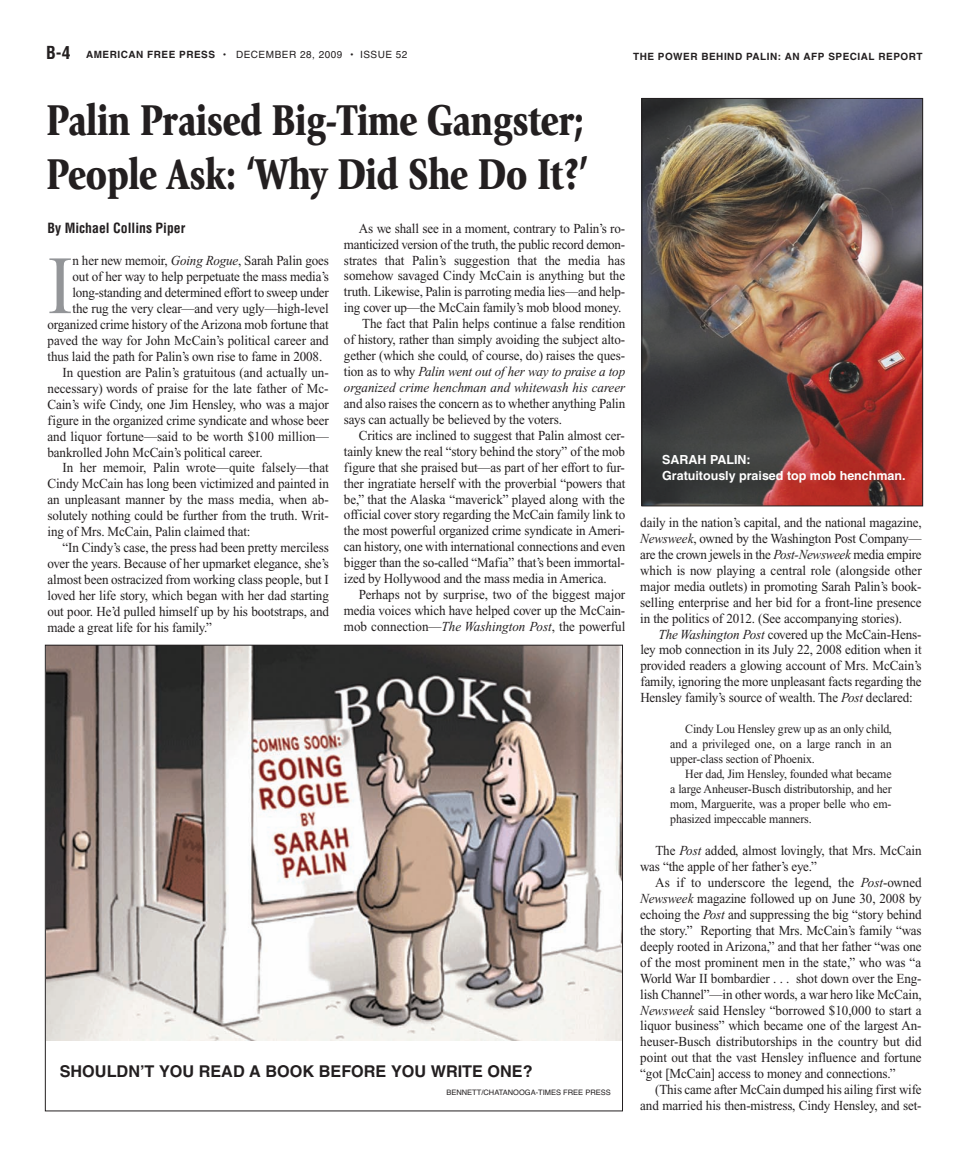
<style>
.page{position:relative;width:968px;height:1170px;background:#fff}
.page>*{position:absolute;margin:0;border:0;box-sizing:border-box;transform-origin:0 0}
.t1{font:82.62px "Times New Roman";color:#939598;scale:.92 1}
.t2{font:900 45px/53.8px "Giovanni";letter-spacing:-.015em;color:#231f20;scale:.8 1}
.t3{font:700 16.25px "Helvetica";color:#231f20}
.t4{font:13.75px/15.9px "Times New Roman";letter-spacing:-.01em;color:#231f20;text-align:justify;scale:.95 1}
.t5{font:700 condensed 13.75px "Helvetica";color:#231f20}
.t6{font:12.5px/15px "Times New Roman";letter-spacing:-.01em;color:#231f20;text-align:justify;scale:.95 1}
.t7{font:700 12.5px/16.2px "Helvetica";color:#fff}
.t8{font:10px "Helvetica";letter-spacing:.05em;color:#231f20}
.t9{font:700 10px "Helvetica";letter-spacing:.05em;color:#231f20}
.t10{font:7.5px "Helvetica";color:#231f20}
.s1{font-weight:700;font-stretch:condensed;font-size:17.5px}
.s2{font-weight:700}
.s3{font-style:italic}
</style>
<div class="page">
<img style="left:643px;top:100px;width:277px;height:404px">
<div style="left:641px;top:98px;width:281px;height:408px;border:1px solid #231f20"></div>
<img style="left:47px;top:647px;width:573px;height:394px">
<p class="t8" style="left:46px;top:48px;width:363px"><span class="s1">B-4</span> <span class="s2">AMERICAN FREE PRESS</span> • DECEMBER 28, 2009 • ISSUE 52</p>
<p class="t9" style="left:633px;top:53px;width:291px">THE POWER BEHIND PALIN: AN AFP SPECIAL REPORT</p>
<h2 class="t2" style="left:47px;top:97px;width:678px">Palin Praised Big-Time Gangster;<br>People Ask: ‘Why Did She Do It?’</h2>
<p class="t5" style="left:48px;top:221px;width:139px">By Michael Collins Piper</p>
<h1 class="t1" style="left:48px;top:256px;width:29px">I</h1>
<p class="t4" style="left:72px;top:254px;width:271px">n her new memoir, <span class="s3">Going Rogue</span>, Sarah Palin goes</p>
<p class="t4" style="left:72px;top:270px;width:271px">out of her way to help perpetuate the mass media’s</p>
<p class="t4" style="left:72px;top:286px;width:271px">long-standing and determined effort to sweep under</p>
<p class="t4" style="left:72px;top:302px;width:271px">the rug the very clear—and very ugly—high-level</p>
<p class="t4" style="left:47px;top:318px;width:298px">organized crime history of the Arizona mob fortune that</p>
<p class="t4" style="left:47px;top:334px;width:297px">paved the way for John McCain’s political career and</p>
<p class="t4" style="left:47px;top:350px;width:291px">thus laid the path for Palin’s own rise to fame in 2008.</p>
<p class="t4" style="left:62px;top:366px;width:282px">In question are Palin’s gratuitous (and actually un-</p>
<p class="t4" style="left:47px;top:382px;width:297px">necessary) words of praise for the late father of Mc-</p>
<p class="t4" style="left:47px;top:397px;width:298px">Cain’s wife Cindy, one Jim Hensley, who was a major</p>
<p class="t4" style="left:47px;top:413px;width:298px">figure in the organized crime syndicate and whose beer</p>
<p class="t4" style="left:47px;top:429px;width:298px">and liquor fortune—said to be worth $100 million—</p>
<p class="t4" style="left:47px;top:445px;width:228px">bankrolled John McCain’s political career.</p>
<p class="t4" style="left:62px;top:461px;width:282px">In her memoir, Palin wrote—quite falsely—that</p>
<p class="t4" style="left:47px;top:477px;width:298px">Cindy McCain has long been victimized and painted in</p>
<p class="t4" style="left:47px;top:493px;width:297px">an unpleasant manner by the mass media, when ab-</p>
<p class="t4" style="left:47px;top:509px;width:297px">solutely nothing could be further from the truth. Writ-</p>
<p class="t4" style="left:47px;top:525px;width:215px">ing of Mrs. McCain, Palin claimed that:</p>
<p class="t4" style="left:62px;top:541px;width:282px">“In Cindy’s case, the press had been pretty merciless</p>
<p class="t4" style="left:47px;top:557px;width:298px">over the years. Because of her upmarket elegance, she’s</p>
<p class="t4" style="left:47px;top:573px;width:298px">almost been ostracized from working class people, but I</p>
<p class="t4" style="left:47px;top:589px;width:298px">loved her life story, which began with her dad starting</p>
<p class="t4" style="left:47px;top:605px;width:298px">out poor. He’d pulled himself up by his bootstraps, and</p>
<p class="t4" style="left:47px;top:621px;width:175px">made a great life for his family.”</p>
<p class="t4" style="left:344px;top:221px;width:298px;text-align:right">As we shall see in a moment, contrary to Palin’s ro&shy;manticized version of the truth, the public record demon&shy;strates that Palin’s suggestion that the media has somehow savaged Cindy McCain is anything but the truth. Likewise, Palin is parroting media lies—and help&shy;ing cover up—the McCain family’s mob blood money.<br>The fact that Palin helps continue a false rendition<br>of history, rather than simply avoiding the subject alto&shy;gether (which she could, of course, do) raises the ques&shy;tion as to why <span class="s3">Palin went out of her way to praise a top organized crime henchman and whitewash his career</span></p>
<p class="t4" style="left:344px;top:397px;width:298px">and also raises the concern as to whether anything Palin says can actually be believed by the voters.</p>
<p class="t4" style="left:344px;top:429px;width:298px;text-indent:15px">Critics are inclined to suggest that Palin almost cer&shy;tainly knew the real “story behind the story” of the mob figure that she praised but—as part of her effort to fur&shy;ther ingratiate herself with the proverbial “powers that be,” that the Alaska “maverick” played along with the official cover story regarding the McCain family link to the most powerful organized crime syndicate in Ameri&shy;can history, one with international connections and even bigger than the so-called “Mafia” that’s been immortal&shy;ized by Hollywood and the mass media in America.</p>
<p class="t4" style="left:344px;top:588px;width:298px;text-indent:15px">Perhaps not by surprise, two of the biggest major media voices which have helped cover up the McCain&shy;mob connection—<span class="s3">The Washington Post</span>, the powerful</p>
<p class="t3" style="left:60px;top:1065px;width:474px">SHOULDN’T YOU READ A BOOK BEFORE YOU WRITE ONE?</p>
<p class="t10" style="left:446px;top:1088px;width:166px">BENNETT/CHATANOOGA-TIMES FREE PRESS</p>
<p class="t7" style="left:662px;top:453px;width:245px">SARAH PALIN:<br>Gratuitously praised top mob henchman.</p>
<p class="t4" style="left:640px;top:516px;width:298px">daily in the nation’s capital, and the national magazine, <span class="s3">Newsweek</span>, owned by the Washington Post Company— are the crown jewels in the <span class="s3">Post-Newsweek</span> media empire which is now playing a central role (alongside other major media outlets) in promoting Sarah Palin’s book&shy;selling enterprise and her bid for a front-line presence in the politics of 2012. (See accompanying stories).</p>
<p class="t4" style="left:640px;top:627px;width:298px;text-indent:18px"><span class="s3">The Washington Post</span> covered up the McCain-Hens&shy;ley mob connection in its July 22, 2008 edition when it provided readers a glowing account of Mrs. McCain’s family, ignoring the more unpleasant facts regarding the Hensley family’s source of wealth. The <span class="s3">Post</span> declared:</p>
<p class="t6" style="left:670px;top:723px;width:234px;text-indent:15px">Cindy Lou Hensley grew up as an only child, and a privileged one, on a large ranch in an upper-class section of Phoenix.</p>
<p class="t6" style="left:670px;top:768px;width:234px;text-indent:15px">Her dad, Jim Hensley, founded what became a large Anheuser-Busch distributorship, and her mom, Marguerite, was a proper belle who em&shy;phasized impeccable manners.</p>
<p class="t4" style="left:640px;top:844px;width:298px;text-indent:15px">The <span class="s3">Post</span> added, almost lovingly, that Mrs. McCain was “the apple of her father’s eye.”</p>
<p class="t4" style="left:640px;top:876px;width:298px;text-indent:15px">As if to underscore the legend, the <span class="s3">Post</span>-owned <span class="s3">Newsweek</span> magazine followed up on June 30, 2008 by echoing the <span class="s3">Post</span> and suppressing the big “story behind the story.” Reporting that Mrs. McCain’s family “was deeply rooted in Arizona,” and that her father “was one of the most prominent men in the state,” who was “a World War II bombardier . . . shot down over the Eng&shy;lish Channel”—in other words, a war hero like McCain, <span class="s3">Newsweek</span> said Hensley “borrowed $10,000 to start a liquor business” which became one of the largest An&shy;heuser-Busch distributorships in the country but did point out that the vast Hensley influence and fortune “got [McCain] access to money and connections.”</p>
<p class="t4" style="left:640px;top:1083px;width:298px;text-align:right">(This came after McCain dumped his ailing first wife and married his then-mistress, Cindy Hensley, and set-</p>
</div>
